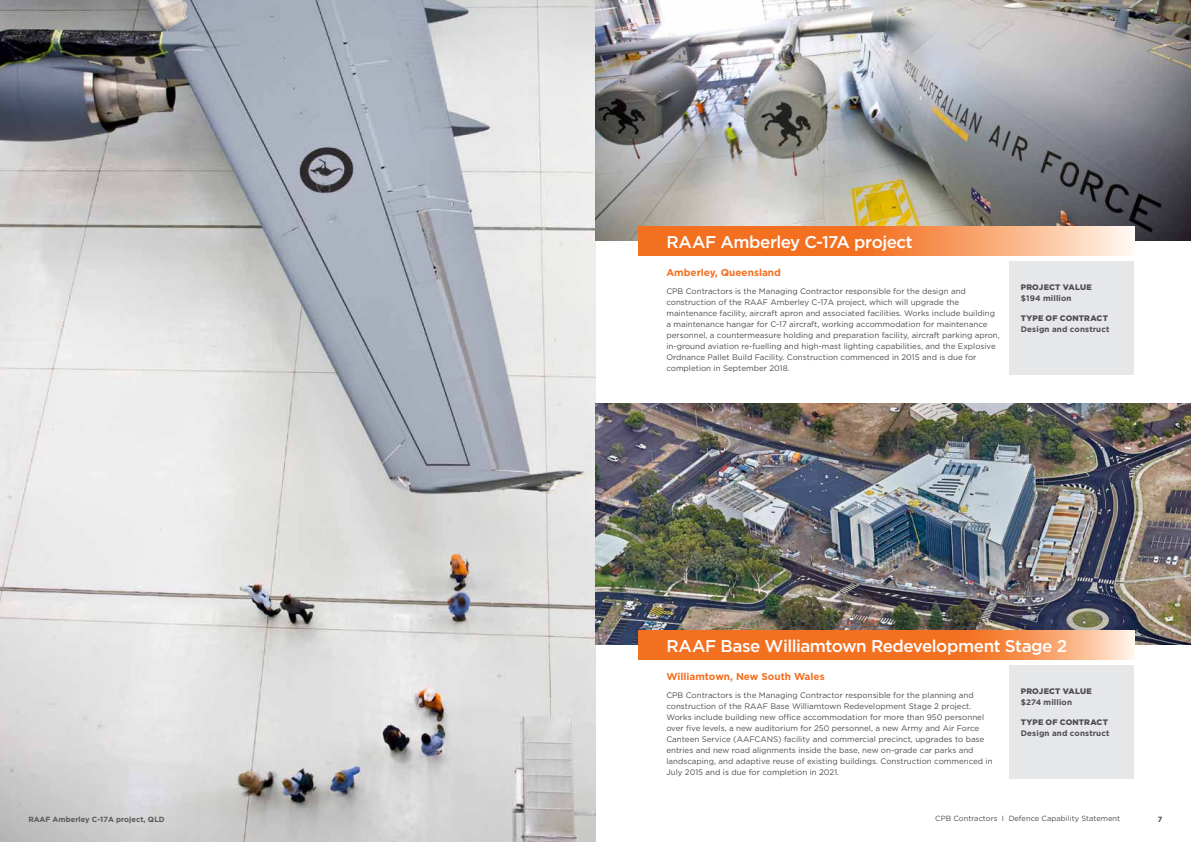
<style>
.page{position:relative;width:1191px;height:842px;background:#fff}
.page>*{position:absolute;margin:0;border:0;box-sizing:border-box;transform-origin:0 0}
.t1{font:500 17px "Gotham";letter-spacing:-.03em;color:#fff}
.t2{font:700 10px "Gotham";color:#f36f21}
.t3{font:8px/11px "Gotham";color:#4d4d4f}
.t4{font:700 8px "Gotham";letter-spacing:.02em;color:#4d4d4f}
.t5{font:900 8px "Gotham";letter-spacing:.02em;color:#4d4d4f}
.t6{font:7.5px "Gotham";color:#4d4d4f}
.t7{font:700 7.5px "Gotham";color:#58595b}
.t8{font:700 7.5px "Gotham";color:#4d4d4f}
</style>
<div class="page">
<img style="left:0;top:0;width:595px;height:842px">
<div style="left:1009px;top:261px;width:125px;height:113px;background:#e6e7e8"></div>
<div style="left:1009px;top:665px;width:125px;height:113px;background:#e6e7e8"></div>
<img style="left:595px;top:0;width:596px;height:241px">
<img style="left:595px;top:404px;width:596px;height:241px">
<svg style="left:638px;top:226px;width:496px;height:30px;background:#f69355"></svg>
<svg style="left:638px;top:630px;width:496px;height:30px;background:#f4833d"></svg>
<p class="t7" style="left:28px;top:814px;width:138px">RAAF Amberley C-17A project, QLD</p>
<h1 class="t1" style="left:666px;top:231px;width:248px">RAAF Amberley C-17A project</h1>
<p class="t2" style="left:666px;top:266px;width:116px">Amberley, Queensland</p>
<p class="t3" style="left:666px;top:286px;width:335px">CPB Contractors is the Managing Contractor responsible for the design and construction of the RAAF Amberley C-17A project, which will upgrade the maintenance facility, aircraft apron and associated facilities. Works include building a maintenance hangar for C-17 aircraft, working accommodation for maintenance personnel, a countermeasure holding and preparation facility, aircraft parking apron, in-ground aviation re-fuelling and high-mast lighting capabilities, and the Explosive Ordnance Pallet Build Facility. Construction commenced in 2015 and is due for completion in September 2018.</p>
<p class="t5" style="left:1020px;top:283px;width:72px">PROJECT VALUE</p>
<p class="t4" style="left:1020px;top:293px;width:52px">$194 million</p>
<p class="t5" style="left:1020px;top:313px;width:89px">TYPE OF CONTRACT</p>
<p class="t4" style="left:1020px;top:324px;width:90px">Design and construct</p>
<h1 class="t1" style="left:666px;top:634px;width:402px">RAAF Base Williamtown Redevelopment Stage 2</h1>
<p class="t2" style="left:666px;top:670px;width:160px">Williamtown, New South Wales</p>
<p class="t3" style="left:666px;top:690px;width:328px">CPB Contractors is the Managing Contractor responsible for the planning and construction of the RAAF Base Williamtown Redevelopment Stage 2 project.<br>Works include building new office accommodation for more than 950 personnel over five levels, a new auditorium for 250 personnel, a new Army and Air Force Canteen Service (AAFCANS) facility and commercial precinct, upgrades to base entries and new road alignments inside the base, new on-grade car parks and landscaping, and adaptive reuse of existing buildings. Construction commenced in July 2015 and is due for completion in 2021.</p>
<p class="t5" style="left:1020px;top:687px;width:72px">PROJECT VALUE</p>
<p class="t4" style="left:1020px;top:697px;width:53px">$274 million</p>
<p class="t5" style="left:1020px;top:717px;width:89px">TYPE OF CONTRACT</p>
<p class="t4" style="left:1020px;top:727px;width:90px">Design and construct</p>
<p class="t6" style="left:935px;top:814px;width:186px">CPB Contractors I Defence Capability Statement</p>
<p class="t8" style="left:1158px;top:814px;width:6px">7</p>
</div>
